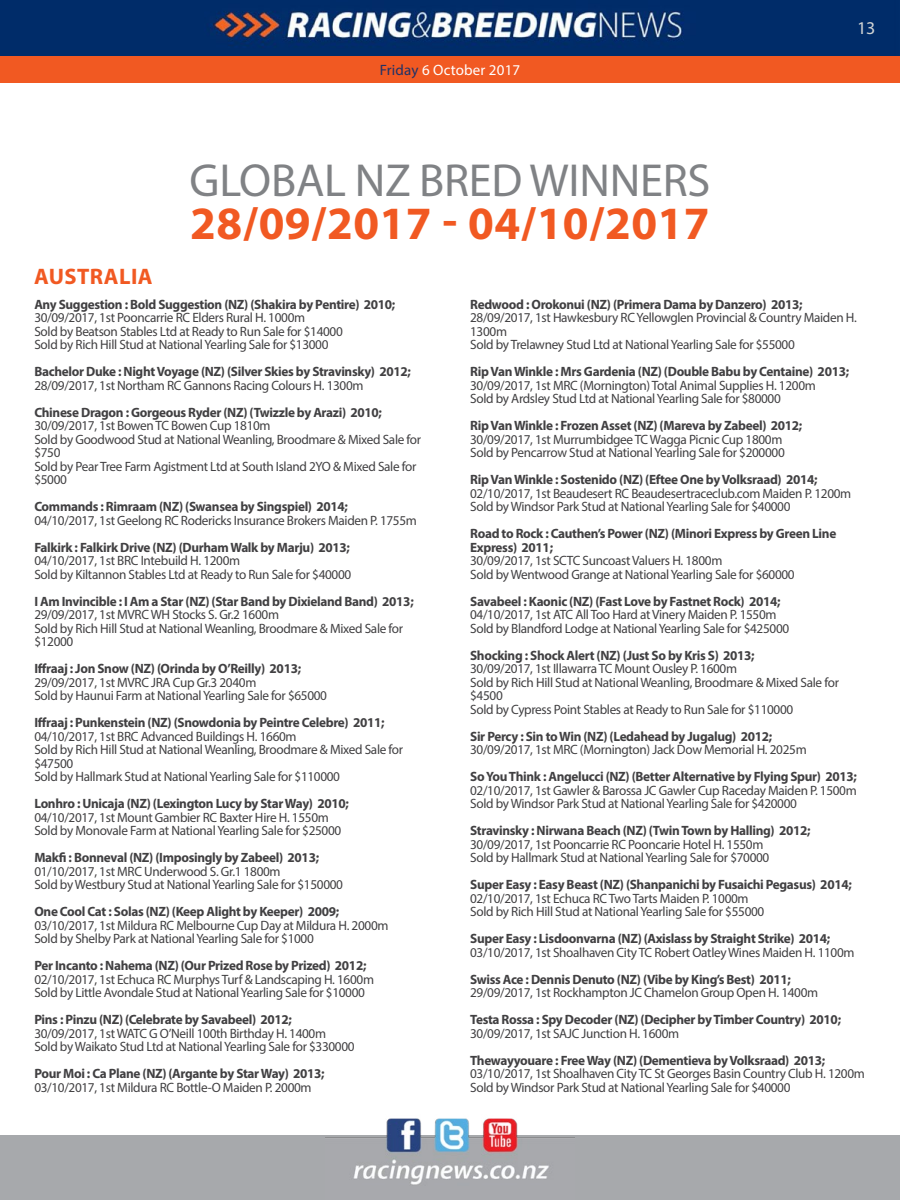
<style>
.page{position:relative;width:900px;height:1200px;background:#fff}
.page>*{position:absolute;margin:0;border:0;box-sizing:border-box;transform-origin:0 0}
.t1{font:700 46.5px "Myriad Pro";letter-spacing:.01em;color:#f15922}
.t2{font:46.5px "Myriad Pro";letter-spacing:-.005em;color:#808285}
.t3{font:700 22.5px "Myriad Pro";color:#f15922}
.t4{font:18px "Myriad Pro";color:#d1d4d4}
.t5{font:15px "Myriad Pro";letter-spacing:.01em;color:#fff}
.t6{font:13.5px/13.5px "Myriad Pro";letter-spacing:-.025em;color:#414042}
.t7{font:700 13.5px/13.5px "Myriad Pro";letter-spacing:-.025em;color:#414042}
.s1{color:#203267}
</style>
<div class="page">
<div style="left:0;top:1136px;width:900px;height:64px;background:#a7a9ac"></div>
<img style="left:325px;top:1118px;width:250px;height:67px">
<div style="left:0;top:56px;width:900px;height:27px;background:#f15922"></div>
<img style="left:0;top:0;width:900px;height:56px">
<h2 class="t3" style="left:34px;top:261px;width:29px">Australia</h2>
<p class="t5" style="left:380px;top:61px;width:142px"><span class="s1">Friday</span> 6 October 2017</p>
<h1 class="t2" style="left:190px;top:151px;width:107px">Global</h1>
<h1 class="t2" style="left:355px;top:151px;width:115px">NZ Bred</h1>
<h1 class="t2" style="left:529px;top:151px;width:63px">Winners</h1>
<h1 class="t1" style="left:190px;top:193px;width:521px">28/09/2017 - 04/10/2017</h1>
<h3 class="t4" style="left:857px;top:17px;width:20px">13</h3>
<p class="t7" style="left:34px;top:297px;width:363px">Any Suggestion : Bold Suggestion (NZ) (Shakira by Pentire) 2010;</p>
<p class="t6" style="left:34px;top:311px;width:310px">30/09/2017, 1st Pooncarrie RC Elders Rural H. 1000m<br>Sold by Beatson Stables Ltd at Ready to Run Sale for $14000<br>Sold by Rich Hill Stud at National Yearling Sale for $13000</p>
<p class="t7" style="left:34px;top:364px;width:378px">Bachelor Duke : Night Voyage (NZ) (Silver Skies by Stravinsky) 2012;</p>
<p class="t6" style="left:34px;top:378px;width:331px">28/09/2017, 1st Northam RC Gannons Racing Colours H. 1300m</p>
<p class="t7" style="left:34px;top:405px;width:349px">Chinese Dragon : Gorgeous Ryder (NZ) (Twizzle by Arazi) 2010;</p>
<p class="t6" style="left:34px;top:419px;width:388px">30/09/2017, 1st Bowen TC Bowen Cup 1810m<br>Sold by Goodwood Stud at National Weanling, Broodmare &amp; Mixed Sale for $750<br>Sold by Pear Tree Farm Agistment Ltd at South Island 2YO &amp; Mixed Sale for $5000</p>
<p class="t7" style="left:34px;top:499px;width:315px">Commands : Rimraam (NZ) (Swansea by Singspiel) 2014;</p>
<p class="t6" style="left:34px;top:513px;width:384px">04/10/2017, 1st Geelong RC Rodericks Insurance Brokers Maiden P. 1755m</p>
<p class="t7" style="left:34px;top:540px;width:317px">Falkirk : Falkirk Drive (NZ) (Durham Walk by Marju) 2013;</p>
<p class="t6" style="left:34px;top:554px;width:318px">04/10/2017, 1st BRC Intebuild H. 1200m<br>Sold by Kiltannon Stables Ltd at Ready to Run Sale for $40000</p>
<p class="t7" style="left:34px;top:594px;width:381px">I Am Invincible : I Am a Star (NZ) (Star Band by Dixieland Band) 2013;</p>
<p class="t6" style="left:34px;top:608px;width:370px">29/09/2017, 1st MVRC WH Stocks S. Gr.2 1600m<br>Sold by Rich Hill Stud at National Weanling, Broodmare &amp; Mixed Sale for $12000</p>
<p class="t7" style="left:34px;top:661px;width:268px">Iffraaj : Jon Snow (NZ) (Orinda by O’Reilly) 2013;</p>
<p class="t6" style="left:34px;top:675px;width:294px">29/09/2017, 1st MVRC JRA Cup Gr.3 2040m<br>Sold by Haunui Farm at National Yearling Sale for $65000</p>
<p class="t7" style="left:34px;top:715px;width:352px">Iffraaj : Punkenstein (NZ) (Snowdonia by Peintre Celebre) 2011;</p>
<p class="t6" style="left:34px;top:729px;width:370px">04/10/2017, 1st BRC Advanced Buildings H. 1660m<br>Sold by Rich Hill Stud at National Weanling, Broodmare &amp; Mixed Sale for $47500<br>Sold by Hallmark Stud at National Yearling Sale for $110000</p>
<p class="t7" style="left:34px;top:796px;width:316px">Lonhro : Unicaja (NZ) (Lexington Lucy by Star Way) 2010;</p>
<p class="t6" style="left:34px;top:810px;width:308px">04/10/2017, 1st Mount Gambier RC Baxter Hire H. 1550m<br>Sold by Monovale Farm at National Yearling Sale for $25000</p>
<p class="t7" style="left:34px;top:850px;width:286px">Makfi : Bonneval (NZ) (Imposingly by Zabeel) 2013;</p>
<p class="t6" style="left:34px;top:864px;width:310px">01/10/2017, 1st MRC Underwood S. Gr.1 1800m<br>Sold by Westbury Stud at National Yearling Sale for $150000</p>
<p class="t7" style="left:34px;top:904px;width:306px">One Cool Cat : Solas (NZ) (Keep Alight by Keeper) 2009;</p>
<p class="t6" style="left:34px;top:918px;width:356px">03/10/2017, 1st Mildura RC Melbourne Cup Day at Mildura H. 2000m<br>Sold by Shelby Park at National Yearling Sale for $1000</p>
<p class="t7" style="left:34px;top:958px;width:334px">Per Incanto : Nahema (NZ) (Our Prized Rose by Prized) 2012;</p>
<p class="t6" style="left:34px;top:972px;width:341px">02/10/2017, 1st Echuca RC Murphys Turf &amp; Landscaping H. 1600m<br>Sold by Little Avondale Stud at National Yearling Sale for $10000</p>
<p class="t7" style="left:34px;top:1012px;width:259px">Pins : Pinzu (NZ) (Celebrate by Savabeel) 2012;</p>
<p class="t6" style="left:34px;top:1026px;width:322px">30/09/2017, 1st WATC G O’Neill 100th Birthday H. 1400m<br>Sold by Waikato Stud Ltd at National Yearling Sale for $330000</p>
<p class="t7" style="left:34px;top:1066px;width:292px">Pour Moi : Ca Plane (NZ) (Argante by Star Way) 2013;</p>
<p class="t6" style="left:34px;top:1080px;width:279px">03/10/2017, 1st Mildura RC Bottle-O Maiden P. 2000m</p>
<p class="t7" style="left:470px;top:297px;width:334px">Redwood : Orokonui (NZ) (Primera Dama by Danzero) 2013;</p>
<p class="t6" style="left:470px;top:311px;width:388px">28/09/2017, 1st Hawkesbury RC Yellowglen Provincial &amp; Country Maiden H.<br>1300m<br>Sold by Trelawney Stud Ltd at National Yearling Sale for $55000</p>
<p class="t7" style="left:470px;top:364px;width:380px">Rip Van Winkle : Mrs Gardenia (NZ) (Double Babu by Centaine) 2013;</p>
<p class="t6" style="left:470px;top:378px;width:347px">30/09/2017, 1st MRC (Mornington) Total Animal Supplies H. 1200m<br>Sold by Ardsley Stud Ltd at National Yearling Sale for $80000</p>
<p class="t7" style="left:470px;top:418px;width:334px">Rip Van Winkle : Frozen Asset (NZ) (Mareva by Zabeel) 2012;</p>
<p class="t6" style="left:470px;top:432px;width:316px">30/09/2017, 1st Murrumbidgee TC Wagga Picnic Cup 1800m<br>Sold by Pencarrow Stud at National Yearling Sale for $200000</p>
<p class="t7" style="left:470px;top:472px;width:349px">Rip Van Winkle : Sostenido (NZ) (Eftee One by Volksraad) 2014;</p>
<p class="t6" style="left:470px;top:486px;width:383px">02/10/2017, 1st Beaudesert RC Beaudesertraceclub.com Maiden P. 1200m<br>Sold by Windsor Park Stud at National Yearling Sale for $40000</p>
<p class="t7" style="left:470px;top:526px;width:368px">Road to Rock : Cauthen’s Power (NZ) (Minori Express by Green Line<br>Express) 2011;</p>
<p class="t6" style="left:470px;top:554px;width:326px">30/09/2017, 1st SCTC Suncoast Valuers H. 1800m<br>Sold by Wentwood Grange at National Yearling Sale for $60000</p>
<p class="t7" style="left:470px;top:594px;width:312px">Savabeel : Kaonic (NZ) (Fast Love by Fastnet Rock) 2014;</p>
<p class="t6" style="left:470px;top:608px;width:321px">04/10/2017, 1st ATC All Too Hard at Vinery Maiden P. 1550m<br>Sold by Blandford Lodge at National Yearling Sale for $425000</p>
<p class="t7" style="left:470px;top:648px;width:286px">Shocking : Shock Alert (NZ) (Just So by Kris S) 2013;</p>
<p class="t6" style="left:470px;top:662px;width:370px">30/09/2017, 1st Illawarra TC Mount Ousley P. 1600m<br>Sold by Rich Hill Stud at National Weanling, Broodmare &amp; Mixed Sale for $4500<br>Sold by Cypress Point Stables at Ready to Run Sale for $110000</p>
<p class="t7" style="left:470px;top:729px;width:303px">Sir Percy : Sin to Win (NZ) (Ledahead by Jugalug) 2012;</p>
<p class="t6" style="left:470px;top:743px;width:338px">30/09/2017, 1st MRC (Mornington) Jack Dow Memorial H. 2025m</p>
<p class="t7" style="left:470px;top:769px;width:388px">So You Think : Angelucci (NZ) (Better Alternative by Flying Spur) 2013;</p>
<p class="t6" style="left:470px;top:783px;width:388px">02/10/2017, 1st Gawler &amp; Barossa JC Gawler Cup Raceday Maiden P. 1500m<br>Sold by Windsor Park Stud at National Yearling Sale for $420000</p>
<p class="t7" style="left:470px;top:823px;width:342px">Stravinsky : Nirwana Beach (NZ) (Twin Town by Halling) 2012;</p>
<p class="t6" style="left:470px;top:837px;width:301px">30/09/2017, 1st Pooncarrie RC Pooncarie Hotel H. 1550m<br>Sold by Hallmark Stud at National Yearling Sale for $70000</p>
<p class="t7" style="left:470px;top:877px;width:383px">Super Easy : Easy Beast (NZ) (Shanpanichi by Fusaichi Pegasus) 2014;</p>
<p class="t6" style="left:470px;top:891px;width:296px">02/10/2017, 1st Echuca RC Two Tarts Maiden P. 1000m<br>Sold by Rich Hill Stud at National Yearling Sale for $55000</p>
<p class="t7" style="left:470px;top:931px;width:362px">Super Easy : Lisdoonvarna (NZ) (Axislass by Straight Strike) 2014;</p>
<p class="t6" style="left:470px;top:945px;width:386px">03/10/2017, 1st Shoalhaven City TC Robert Oatley Wines Maiden H. 1100m</p>
<p class="t7" style="left:470px;top:972px;width:322px">Swiss Ace : Dennis Denuto (NZ) (Vibe by King’s Best) 2011;</p>
<p class="t6" style="left:470px;top:986px;width:350px">29/09/2017, 1st Rockhampton JC Chamelon Group Open H. 1400m</p>
<p class="t7" style="left:470px;top:1012px;width:372px">Testa Rossa : Spy Decoder (NZ) (Decipher by Timber Country) 2010;</p>
<p class="t6" style="left:470px;top:1026px;width:210px">30/09/2017, 1st SAJC Junction H. 1600m</p>
<p class="t7" style="left:470px;top:1053px;width:357px">Thewayyouare : Free Way (NZ) (Dementieva by Volksraad) 2013;</p>
<p class="t6" style="left:470px;top:1067px;width:396px">03/10/2017, 1st Shoalhaven City TC St Georges Basin Country Club H. 1200m<br>Sold by Windsor Park Stud at National Yearling Sale for $40000</p>
</div>
